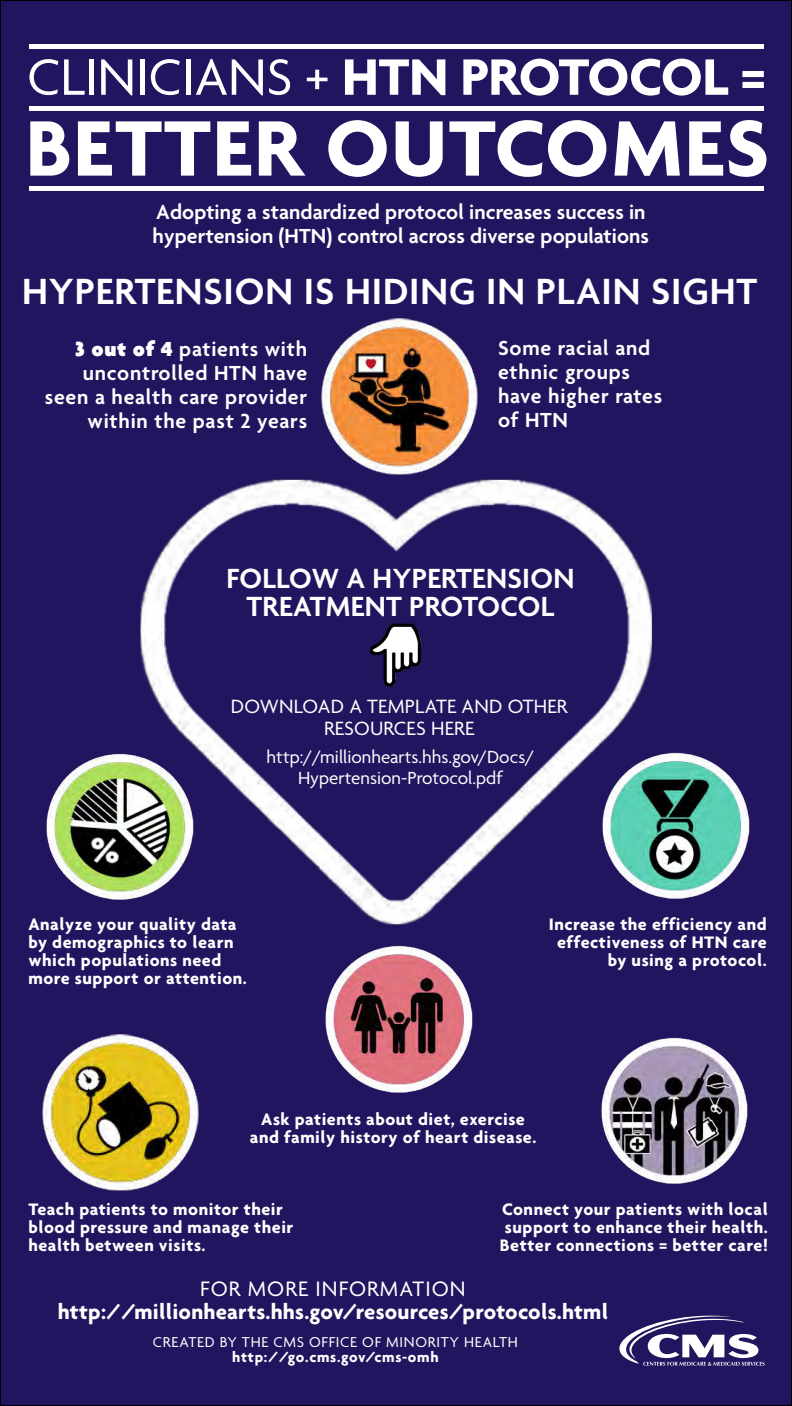
<style>
.page{position:relative;width:792px;height:1406px;background:#fff}
.page>*{position:absolute;margin:0;border:0;box-sizing:border-box;transform-origin:0 0}
.t1{font:700 85px "Agenda";letter-spacing:.015em;color:#fff}
.t2{font:700 55.4px "Agenda";letter-spacing:-.005em;color:#fff}
.t3{font:600 39.4px "Agenda";letter-spacing:.02em;color:#fff}
.t4{font:600 30px "Agenda";letter-spacing:.01em;color:#fff}
.t5{font:700 22.6px "Agenda";letter-spacing:.01em;color:#fff}
.t6{font:22.6px "Agenda";letter-spacing:.045em;color:#fff}
.t7{font:600 22px "Agenda";letter-spacing:.035em;color:#fff}
.t8{font:600 22px "Agenda";letter-spacing:.005em;color:#fff}
.t9{font:20.8px "Agenda";letter-spacing:.01em;color:#fff}
.t10{font:19px "Agenda";color:#fff}
.t11{font:700 18px/18px "Agenda";letter-spacing:.03em;color:#fff}
.t12{font:15.5px "Agenda";letter-spacing:.045em;color:#fff}
.t13{font:700 15.5px "Agenda";letter-spacing:.045em;color:#fff}
.s1{font-weight:400}
.s2{font-weight:900}
</style>
<div class="page">
<div style="left:0;top:0;width:791px;height:1405px;background:#23145f"></div>
<img style="left:321px;top:318px;width:157px;height:107px">
<img style="left:42px;top:1035px;width:157px;height:156px">
<img style="left:719px;top:767px;width:31px;height:118px">
<img style="left:46px;top:753px;width:92px;height:147px">
<img style="left:325px;top:964px;width:148px;height:129px">
<img style="left:601px;top:1037px;width:147px;height:147px">
<img style="left:138px;top:425px;width:581px;height:539px">
<img style="left:359px;top:605px;width:77px;height:89px">
<svg style="left:619px;top:1316px;width:146px;height:50px"></svg>
<div style="left:29px;top:44px;width:735px;height:5px;background:#fff"></div>
<div style="left:29px;top:106px;width:735px;height:5px;background:#fff"></div>
<div style="left:29px;top:186px;width:735px;height:5px;background:#fff"></div>
<p class="t2" style="left:27px;top:43px;width:740px"><span class="s1">CLINICIANS +</span> HTN PROTOCOL =</p>
<p class="t1" style="left:26px;top:96px;width:745px">BETTER OUTCOMES</p>
<p class="t8" style="left:156px;top:200px;width:491px">Adopting a standardized protocol increases success in</p>
<p class="t8" style="left:153px;top:224px;width:498px">hypertension (HTN) control across diverse populations</p>
<p class="t3" style="left:22px;top:270px;width:737px">HYPERTENSION IS HIDING IN PLAIN SIGHT</p>
<p class="t7" style="left:75px;top:337px;width:233px"><span class="s2">3 out of 4</span> patients with</p>
<p class="t7" style="left:83px;top:361px;width:226px">uncontrolled HTN have</p>
<p class="t7" style="left:45px;top:385px;width:264px">seen a health care provider</p>
<p class="t7" style="left:88px;top:409px;width:221px">within the past 2 years</p>
<p class="t7" style="left:498px;top:336px;width:154px">Some racial and</p>
<p class="t7" style="left:498px;top:360px;width:133px">ethnic groups</p>
<p class="t7" style="left:498px;top:384px;width:166px">have higher rates</p>
<p class="t8" style="left:498px;top:408px;width:72px">of HTN</p>
<p class="t4" style="left:226px;top:563px;width:349px">FOLLOW A HYPERTENSION</p>
<p class="t4" style="left:246px;top:591px;width:309px">TREATMENT PROTOCOL</p>
<p class="t9" style="left:231px;top:695px;width:338px">DOWNLOAD A TEMPLATE AND OTHER</p>
<p class="t9" style="left:324px;top:717px;width:152px">RESOURCES HERE</p>
<p class="t10" style="left:267px;top:746px;width:269px">http://millionhearts.hhs.gov/Docs/</p>
<p class="t10" style="left:298px;top:767px;width:206px">Hypertension-Protocol.pdf</p>
<p class="t11" style="left:28px;top:914px;width:220px">Analyze your quality data by demographics to learn which populations need more support or attention.</p>
<p class="t11" style="left:549px;top:914px;width:220px;text-align:right">Increase the efficiency and effectiveness of HTN care by using a protocol.</p>
<p class="t11" style="left:250px;top:1110px;width:288px;text-align:center">Ask patients about diet, exercise and family history of heart disease.</p>
<p class="t11" style="left:28px;top:1200px;width:267px">Teach patients to monitor their blood pressure and manage their health between visits.</p>
<p class="t11" style="left:502px;top:1200px;width:267px">Connect your patients with local</p>
<p class="t11" style="left:505px;top:1218px;width:264px">support to enhance their health.</p>
<p class="t11" style="left:500px;top:1236px;width:269px">Better connections = better care!</p>
<p class="t6" style="left:200px;top:1277px;width:267px">FOR MORE INFORMATION</p>
<p class="t5" style="left:58px;top:1298px;width:552px">http://millionhearts.hhs.gov/resources/protocols.html</p>
<p class="t12" style="left:153px;top:1333px;width:367px">CREATED BY THE CMS OFFICE OF MINORITY HEALTH</p>
<p class="t13" style="left:232px;top:1348px;width:208px">http://go.cms.gov/cms-omh</p>
</div>
